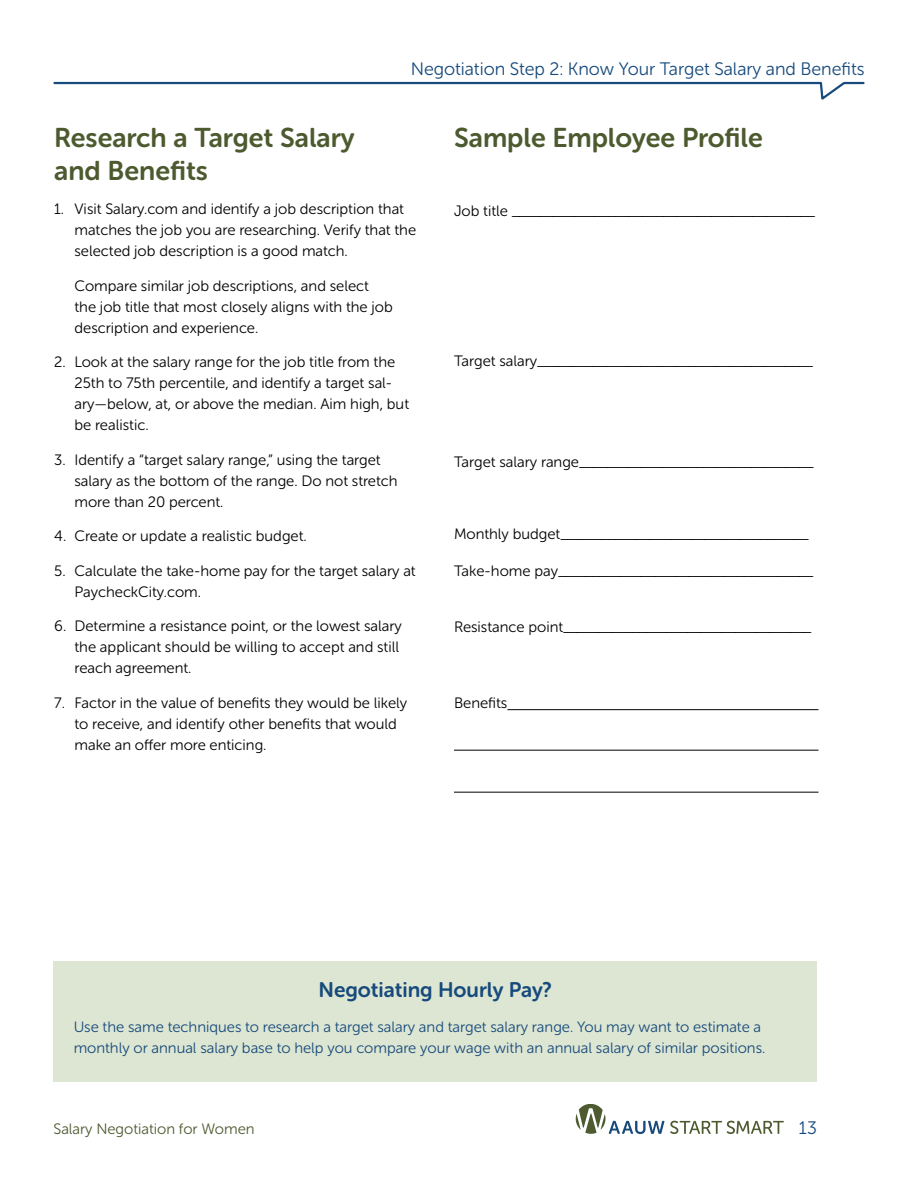
<style>
.page{position:relative;width:918px;height:1188px;background:#fff}
.page>*{position:absolute;margin:0;border:0;box-sizing:border-box;transform-origin:0 0}
.t1{font:27px/32.4px "Museo Sans Rounded 700";color:#4d5a2f}
.t2{font:21px "Museo Sans Rounded 700";color:#174a7c}
.t3{font:18px "Museo Sans Rounded 300";color:#174a7d}
.t4{font:18px "Museo Sans Rounded 300";color:#174a7c}
.t5{font:15px/21px "Museo Sans Rounded 300";color:#000}
.t6{font:15px/21px "Museo Sans Rounded 300";color:#174a7c}
.t7{font:15px "Museo Sans Rounded 300";color:#4d5a2f}
</style>
<div class="page">
<svg style="left:53px;top:81px;width:812px;height:19px"></svg>
<svg style="left:576px;top:1104px;width:208px;height:30px"></svg>
<div style="left:53px;top:961px;width:764px;height:120px;background:#dde6d2"></div>
<hr style="left:507px;top:709px;width:312px;height:1px;background:#000">
<hr style="left:454px;top:750px;width:365px;height:1px;background:#000">
<hr style="left:454px;top:792px;width:365px;height:1px;background:#000">
<p class="t3" style="left:411px;top:59px;width:455px">Negotiation Step 2: Know Your Target Salary and Benefits</p>
<h1 class="t1" style="left:54px;top:122px;width:302px">Research a Target Salary and Benefits</h1>
<p class="t5" style="left:75px;top:199px;width:343px;text-indent:-20px">1. Visit Salary.com and identify a job description that matches the job you are researching. Verify that the selected job description is a good match.</p>
<p class="t5" style="left:75px;top:275px;width:320px">Compare similar job descriptions, and select the job title that most closely aligns with the job description and experience.</p>
<p class="t5" style="left:75px;top:352px;width:336px;text-indent:-20px">2. Look at the salary range for the job title from the 25th to 75th percentile, and identify a target sal&shy;ary—below, at, or above the median. Aim high, but be realistic.</p>
<p class="t5" style="left:75px;top:449px;width:325px;text-indent:-20px">3. Identify a “target salary range,” using the target salary as the bottom of the range. Do not stretch more than 20 percent.</p>
<p class="t5" style="left:54px;top:526px;width:254px">4. Create or update a realistic budget.</p>
<p class="t5" style="left:75px;top:560px;width:343px;text-indent:-20px">5. Calculate the take-home pay for the target salary at<br>PaycheckCity.com.</p>
<p class="t5" style="left:75px;top:616px;width:329px;text-indent:-20px">6. Determine a resistance point, or the lowest salary the applicant should be willing to accept and still reach agreement.</p>
<p class="t5" style="left:75px;top:692px;width:334px;text-indent:-20px">7. Factor in the value of benefits they would be likely to receive, and identify other benefits that would make an offer more enticing.</p>
<h1 class="t1" style="left:454px;top:122px;width:310px">Sample Employee Profile</h1>
<p class="t5" style="left:454px;top:201px;width:363px">Job title ____________________________________________</p>
<p class="t5" style="left:454px;top:351px;width:361px">Target salary________________________________________</p>
<p class="t5" style="left:454px;top:451px;width:361px">Target salary range__________________________________</p>
<p class="t5" style="left:454px;top:523px;width:356px">Monthly budget____________________________________</p>
<p class="t5" style="left:454px;top:561px;width:361px">Take-home pay_____________________________________</p>
<p class="t5" style="left:454px;top:616px;width:359px">Resistance point____________________________________</p>
<p class="t5" style="left:454px;top:693px;width:55px">Benefits</p>
<h2 class="t2" style="left:319px;top:978px;width:235px">Negotiating Hourly Pay?</h2>
<p class="t6" style="left:74px;top:1016px;width:693px">Use the same techniques to research a target salary and target salary range. You may want to estimate a monthly or annual salary base to help you compare your wage with an annual salary of similar positions.</p>
<p class="t7" style="left:53px;top:1121px;width:203px">Salary Negotiation for Women</p>
<p class="t4" style="left:799px;top:1118px;width:19px">13</p>
</div>
